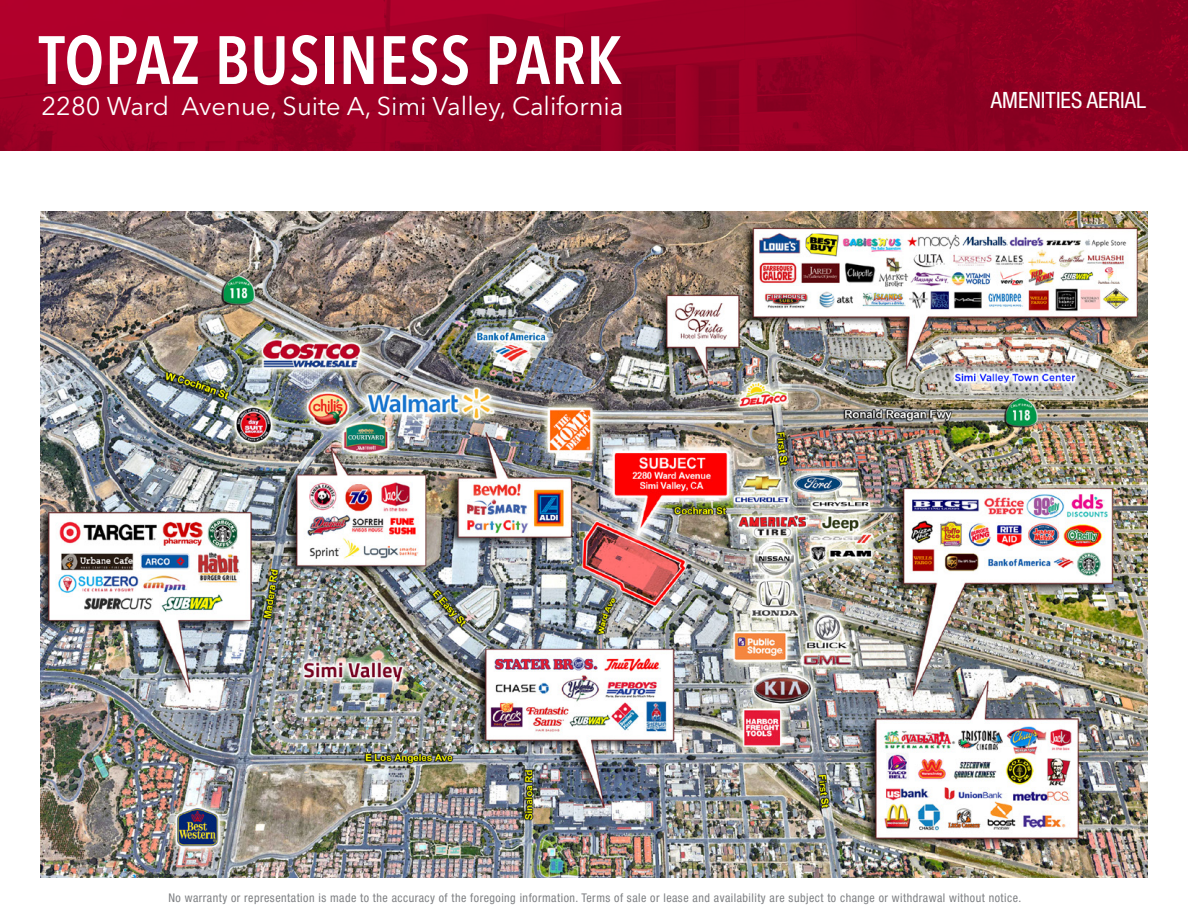
<style>
.page{position:relative;width:1188px;height:918px;background:#fff}
.page>*{position:absolute;margin:0;border:0;box-sizing:border-box;transform-origin:0 0}
.t1{font:600 condensed 67.5px "Avenir Next LT Pro";letter-spacing:.01em;color:#fff}
.t2{font:25.5px "Avenir Next LT Pro";color:#fff}
.t3{font:condensed 22.5px "Helvetica Neue LT Std";color:#fff}
.t4{font:condensed 12px "Helvetica Neue LT Std";letter-spacing:.04em;color:#7e8083}
</style>
<div class="page">
<img style="left:0;top:0;width:1188px;height:151px">
<img style="left:40px;top:211px;width:1108px;height:666px">
<p class="t1" style="left:39px;top:19px;width:585px">TOPAZ BUSINESS PARK</p>
<p class="t2" style="left:42px;top:91px;width:584px">2280 Ward Avenue, Suite A, Simi Valley, California</p>
<p class="t3" style="left:991px;top:87px;width:157px">AMENITIES AERIAL</p>
<p class="t4" style="left:168px;top:891px;width:854px">No warranty or representation is made to the accuracy of the foregoing information. Terms of sale or lease and availability are subject to change or withdrawal without notice.</p>
</div>
